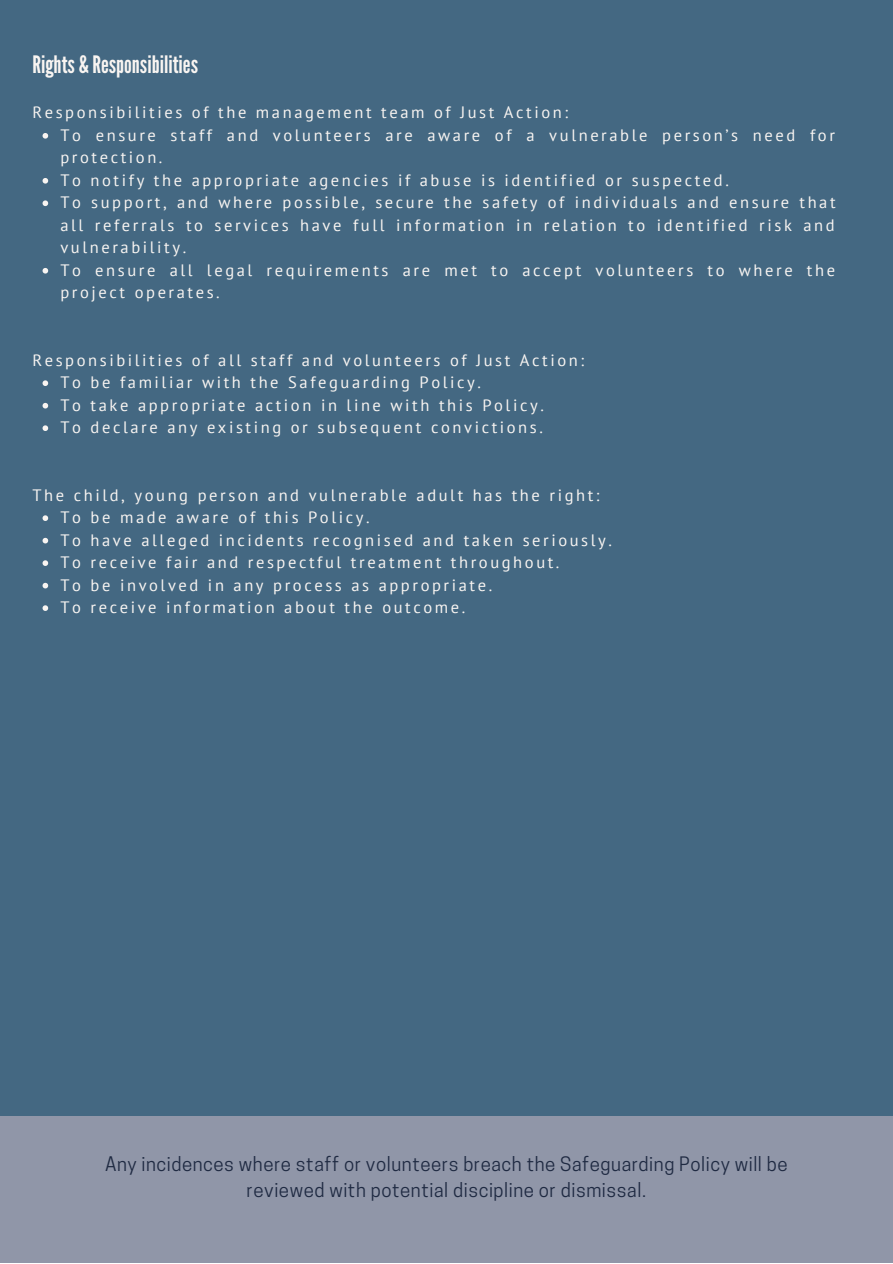
<style>
.page{position:relative;width:893px;height:1264px;background:#fff}
.page>*{position:absolute;margin:0;border:0;box-sizing:border-box;transform-origin:0 0}
.t1{font:24px "League Gothic";color:#f9f5f2}
.t2{font:18.75px/26px "Cooper Hewitt";letter-spacing:.03em;color:#1f2a42;text-align:center}
.t3{font:16.5px/22.5px "PT Sans";letter-spacing:.155em;color:#f9f5f2}
</style>
<div class="page">
<div style="left:0;top:0;width:892px;height:1262px;background:#446882"></div>
<svg style="left:43px;top:133px;width:5px;height:6px"></svg>
<svg style="left:43px;top:178px;width:5px;height:6px"></svg>
<svg style="left:43px;top:200px;width:5px;height:6px"></svg>
<svg style="left:43px;top:268px;width:5px;height:5px"></svg>
<svg style="left:43px;top:380px;width:5px;height:6px"></svg>
<svg style="left:43px;top:403px;width:5px;height:5px"></svg>
<svg style="left:43px;top:425px;width:5px;height:6px"></svg>
<svg style="left:43px;top:515px;width:5px;height:6px"></svg>
<svg style="left:43px;top:538px;width:5px;height:5px"></svg>
<svg style="left:43px;top:560px;width:5px;height:6px"></svg>
<svg style="left:43px;top:583px;width:5px;height:5px"></svg>
<svg style="left:43px;top:605px;width:5px;height:6px"></svg>
<div style="left:0;top:1116px;width:892px;height:146px;background:#9096a8"></div>
<h1 class="t1" style="left:32px;top:51px;width:167px">Rights &amp; Responsibilities</h1>
<p class="t3" style="left:32px;top:101px;width:537px">Responsibilities of the management team of Just Action:</p>
<p class="t3" style="left:60px;top:123px;width:776px">To ensure staff and volunteers are aware of a vulnerable person’s need for protection.<br>To notify the appropriate agencies if abuse is identified or suspected.<br>To support, and where possible, secure the safety of individuals and ensure that all referrals to services have full information in relation to identified risk and vulnerability.<br>To ensure all legal requirements are met to accept volunteers to where the project operates.</p>
<p class="t3" style="left:32px;top:348px;width:553px">Responsibilities of all staff and volunteers of Just Action:</p>
<p class="t3" style="left:60px;top:371px;width:485px">To be familiar with the Safeguarding Policy.<br>To take appropriate action in line with this Policy.<br>To declare any existing or subsequent convictions.</p>
<p class="t3" style="left:32px;top:483px;width:568px">The child, young person and vulnerable adult has the right:</p>
<p class="t3" style="left:60px;top:506px;width:553px">To be made aware of this Policy.<br>To have alleged incidents recognised and taken seriously.<br>To receive fair and respectful treatment throughout.<br>To be involved in any process as appropriate.<br>To receive information about the outcome.</p>
<p class="t2" style="left:105px;top:1153px;width:684px">Any incidences where staff or volunteers breach the Safeguarding Policy will be reviewed with potential discipline or dismissal.</p>
</div>
